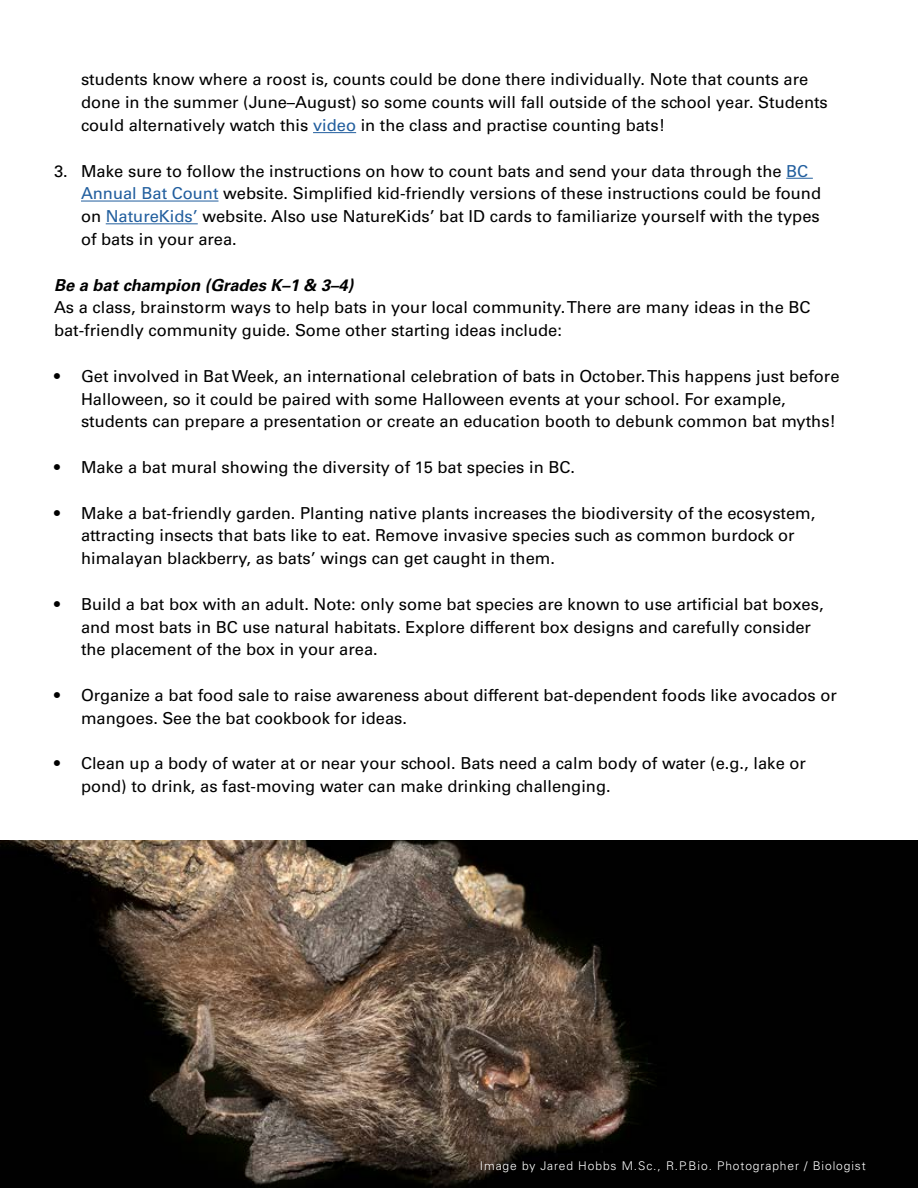
<style>
.page{position:relative;width:918px;height:1188px;background:#fff}
.page>*{position:absolute;margin:0;border:0;box-sizing:border-box;transform-origin:0 0}
.t1{font:16.5px/22.8px "Univers LT Std";color:#000}
.t2{font:italic 700 16.5px "Univers LT Std";color:#000}
.t3{font:300 12px "Univers LT Std";letter-spacing:.075em;color:#fff}
.s1{color:#215e9e}
</style>
<div class="page">
<hr style="left:313px;top:132px;width:43px;height:1px;background:#215e9e">
<svg style="left:786px;top:178px;width:27px;height:1px"></svg>
<hr style="left:81px;top:201px;width:138px;height:1px;background:#215e9e">
<hr style="left:106px;top:223px;width:92px;height:1px;background:#215e9e">
<img style="left:0;top:840px;width:918px;height:348px">
<p class="t1" style="left:81px;top:68px;width:748px">students know where a roost is, counts could be done there individually. Note that counts are done in the summer (June–August) so some counts will fall outside of the school year. Students could alternatively watch this <span class="s1">video</span> in the class and practise counting bats!</p>
<p class="t1" style="left:81px;top:159px;width:742px;text-indent:-27px">3. Make sure to follow the instructions on how to count bats and send your data through the <span class="s1">BC Annual Bat Count</span> website. Simplified kid-friendly versions of these instructions could be found on <span class="s1">NatureKids’</span> website. Also use NatureKids’ bat ID cards to familiarize yourself with the types of bats in your area.</p>
<p class="t2" style="left:54px;top:275px;width:301px">Be a bat champion (Grades K–1 &amp; 3–4)</p>
<p class="t1" style="left:54px;top:296px;width:758px">As a class, brainstorm ways to help bats in your local community. There are many ideas in the BC bat-friendly community guide. Some other starting ideas include:</p>
<p class="t1" style="left:81px;top:365px;width:760px;text-indent:-27px">• Get involved in Bat Week, an international celebration of bats in October. This happens just before<br>Halloween, so it could be paired with some Halloween events at your school. For example, students can prepare a presentation or create an education booth to debunk common bat myths!</p>
<p class="t1" style="left:54px;top:456px;width:523px">• Make a bat mural showing the diversity of 15 bat species in BC.</p>
<p class="t1" style="left:81px;top:501px;width:736px;text-indent:-27px">• Make a bat-friendly garden. Planting native plants increases the biodiversity of the ecosystem, attracting insects that bats like to eat. Remove invasive species such as common burdock or himalayan blackberry, as bats’ wings can get caught in them.</p>
<p class="t1" style="left:81px;top:593px;width:744px;text-indent:-27px">• Build a bat box with an adult. Note: only some bat species are known to use artificial bat boxes, and most bats in BC use natural habitats. Explore different box designs and carefully consider the placement of the box in your area.</p>
<p class="t1" style="left:81px;top:684px;width:757px;text-indent:-27px">• Organize a bat food sale to raise awareness about different bat-dependent foods like avocados or mangoes. See the bat cookbook for ideas.</p>
<p class="t1" style="left:81px;top:752px;width:727px;text-indent:-27px">• Clean up a body of water at or near your school. Bats need a calm body of water (e.g., lake or pond) to drink, as fast-moving water can make drinking challenging.</p>
<p class="t3" style="left:480px;top:1159px;width:387px">Image by Jared Hobbs M.Sc., R.P.Bio. Photographer / Biologist</p>
</div>
